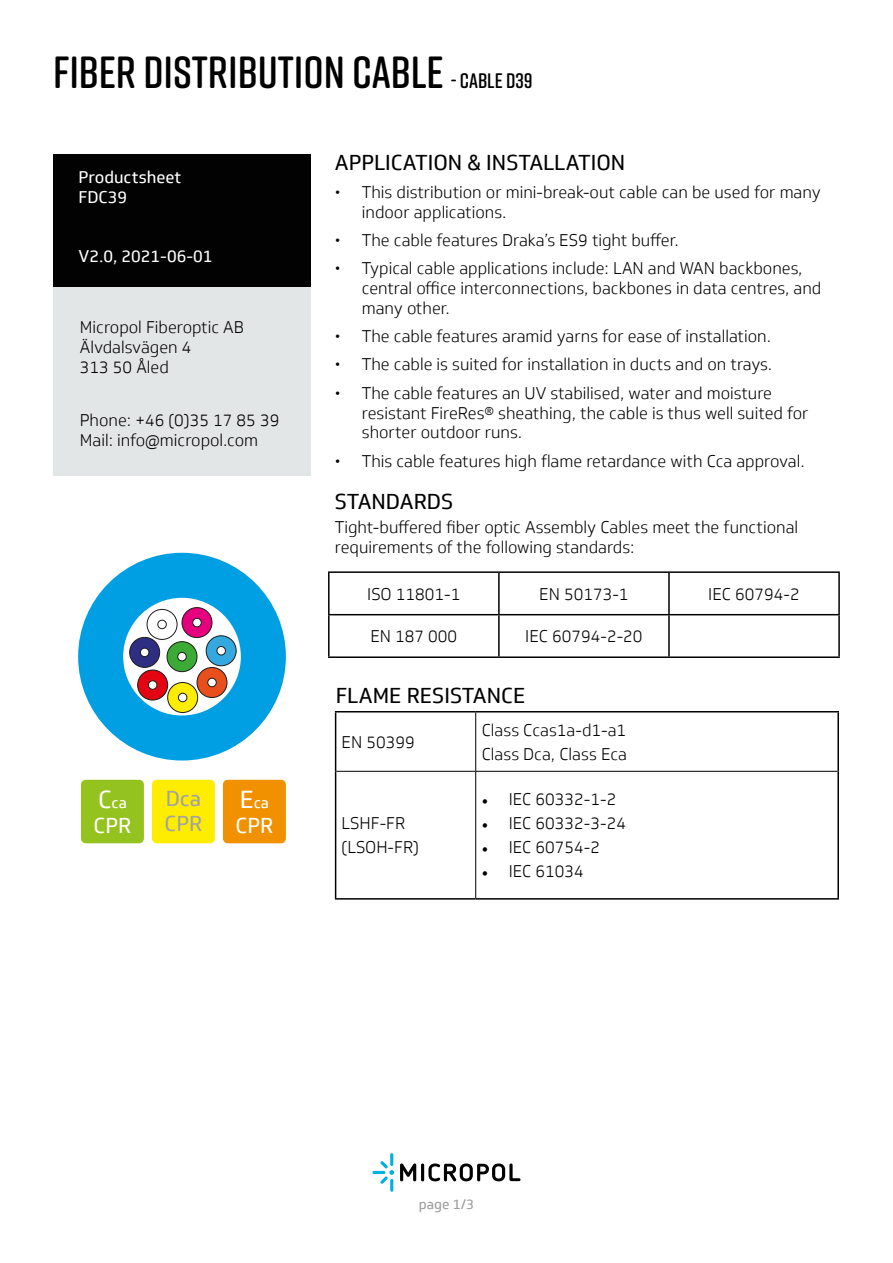
<style>
.page{position:relative;width:893px;height:1263px;background:#fff}
.page>*{position:absolute;margin:0;border:0;box-sizing:border-box;transform-origin:0 0}
.t1{font:600 45px "Rift Soft";color:#000}
.t2{font:21px "Soleto";color:#000}
.t3{font:21px "Soleto";color:#fff}
.t4{font:21px/25.2px "Soleto";color:#a3a2a2}
.t5{font:300 16.5px/19.8px "Soleto";color:#000}
.t6{font:16.5px/19.8px "Soleto";color:#fff}
.t7{font:15px "Soleto";color:#fff}
.t8{font:13.5px "Soleto";color:#9d9d9c}
.s1{font-size:21px}
.s2{font-size:24px}
.s3{font-family:"Minion Pro";font-weight:400}
</style>
<div class="page">
<svg style="left:372px;top:1153px;width:22px;height:39px"></svg>
<svg style="left:400px;top:1163px;width:16px;height:18px"></svg>
<hr style="left:421px;top:1163px;width:3px;height:18px;background:#000;border-radius:2px">
<svg style="left:428px;top:1163px;width:92px;height:18px"></svg>
<div style="left:53px;top:268px;width:258px;height:208px;background:#e3e6e6"></div>
<div style="left:53px;top:154px;width:258px;height:132px;background:#020203"></div>
<div style="left:223px;top:780px;width:63px;height:63px;background:#f29100;border-radius:5px"></div>
<div style="left:81px;top:780px;width:63px;height:63px;background:#94c21f;border-radius:5px"></div>
<div style="left:152px;top:780px;width:63px;height:63px;background:#ffed00;border-radius:5px"></div>
<svg style="left:101px;top:575px;width:162px;height:163px"></svg>
<div style="left:78px;top:553px;width:208px;height:207px;border:45px solid #009ee3;border-radius:50%"></div>
<div style="left:130px;top:637px;width:30px;height:30px;background:#2e2e82;border-radius:50%"></div>
<div style="left:129px;top:637px;width:31px;height:30px;border:1px solid #1c1c1c;border-radius:50%"></div>
<div style="left:140px;top:648px;width:9px;height:9px;background:#fff;border-radius:50%"></div>
<div style="left:140px;top:648px;width:9px;height:9px;border:1px solid #1c1c1c;border-radius:50%"></div>
<div style="left:147px;top:609px;width:30px;height:30px;background:#fff;border-radius:50%"></div>
<div style="left:147px;top:609px;width:30px;height:31px;border:1px solid #1c1c1c;border-radius:50%"></div>
<div style="left:158px;top:620px;width:9px;height:9px;border:1px solid #1c1c1c;border-radius:50%"></div>
<div style="left:182px;top:608px;width:30px;height:30px;background:#e6007d;border-radius:50%"></div>
<div style="left:182px;top:607px;width:30px;height:31px;border:1px solid #1c1c1c;border-radius:50%"></div>
<div style="left:193px;top:618px;width:8px;height:9px;background:#fff;border-radius:50%"></div>
<div style="left:193px;top:618px;width:8px;height:9px;border:1px solid #1c1c1c;border-radius:50%"></div>
<div style="left:167px;top:642px;width:30px;height:30px;background:#3bab36;border-radius:50%"></div>
<div style="left:167px;top:641px;width:30px;height:31px;border:1px solid #1c1c1c;border-radius:50%"></div>
<div style="left:178px;top:652px;width:8px;height:9px;background:#fff;border-radius:50%"></div>
<div style="left:178px;top:652px;width:8px;height:9px;border:1px solid #1c1c1c;border-radius:50%"></div>
<div style="left:206px;top:636px;width:30px;height:30px;background:#36a8e0;border-radius:50%"></div>
<div style="left:206px;top:636px;width:30px;height:30px;border:1px solid #1c1c1c;border-radius:50%"></div>
<div style="left:217px;top:646px;width:8px;height:9px;background:#fff;border-radius:50%"></div>
<div style="left:217px;top:646px;width:9px;height:9px;border:1px solid #1c1c1c;border-radius:50%"></div>
<div style="left:168px;top:682px;width:30px;height:30px;background:#ffed00;border-radius:50%"></div>
<div style="left:167px;top:682px;width:31px;height:31px;border:1px solid #1c1c1c;border-radius:50%"></div>
<div style="left:178px;top:693px;width:9px;height:9px;background:#fff;border-radius:50%"></div>
<div style="left:178px;top:693px;width:9px;height:9px;border:1px solid #1c1c1c;border-radius:50%"></div>
<div style="left:138px;top:670px;width:30px;height:30px;background:#e30512;border-radius:50%"></div>
<div style="left:137px;top:670px;width:31px;height:30px;border:1px solid #1c1c1c;border-radius:50%"></div>
<div style="left:148px;top:681px;width:9px;height:8px;background:#fff;border-radius:50%"></div>
<div style="left:148px;top:681px;width:9px;height:8px;border:1px solid #1c1c1c;border-radius:50%"></div>
<div style="left:197px;top:667px;width:30px;height:30px;background:#e84f1c;border-radius:50%"></div>
<div style="left:197px;top:667px;width:30px;height:31px;border:1px solid #1c1c1c;border-radius:50%"></div>
<div style="left:208px;top:678px;width:8px;height:9px;background:#fff;border-radius:50%"></div>
<div style="left:208px;top:678px;width:8px;height:9px;border:1px solid #1c1c1c;border-radius:50%"></div>
<hr style="left:335px;top:711px;width:141px;height:1px;background:#000">
<hr style="left:335px;top:712px;width:1px;height:59px;background:#000">
<hr style="left:476px;top:711px;width:363px;height:1px;background:#000">
<hr style="left:837px;top:712px;width:2px;height:59px;background:#000">
<hr style="left:335px;top:771px;width:1px;height:127px;background:#000">
<hr style="left:837px;top:771px;width:2px;height:127px;background:#000">
<hr style="left:335px;top:898px;width:141px;height:2px;background:#000">
<hr style="left:476px;top:898px;width:363px;height:2px;background:#000">
<hr style="left:475px;top:712px;width:1px;height:59px;background:#000">
<hr style="left:336px;top:771px;width:140px;height:1px;background:#000">
<hr style="left:476px;top:771px;width:361px;height:1px;background:#000">
<hr style="left:475px;top:772px;width:1px;height:126px;background:#000">
<hr style="left:328px;top:571px;width:171px;height:2px;background:#000">
<hr style="left:328px;top:573px;width:2px;height:41px;background:#000">
<hr style="left:499px;top:571px;width:170px;height:2px;background:#000">
<hr style="left:498px;top:573px;width:2px;height:41px;background:#000">
<hr style="left:669px;top:571px;width:171px;height:2px;background:#000">
<hr style="left:668px;top:573px;width:2px;height:41px;background:#000">
<hr style="left:838px;top:573px;width:2px;height:41px;background:#000">
<hr style="left:328px;top:614px;width:171px;height:1px;background:#000">
<hr style="left:328px;top:615px;width:2px;height:41px;background:#000">
<hr style="left:499px;top:614px;width:170px;height:1px;background:#000">
<hr style="left:498px;top:615px;width:2px;height:41px;background:#000">
<hr style="left:669px;top:614px;width:171px;height:1px;background:#000">
<hr style="left:668px;top:615px;width:2px;height:41px;background:#000">
<hr style="left:838px;top:615px;width:2px;height:41px;background:#000">
<hr style="left:328px;top:656px;width:171px;height:2px;background:#000">
<hr style="left:499px;top:656px;width:170px;height:2px;background:#000">
<hr style="left:669px;top:656px;width:171px;height:2px;background:#000">
<h1 class="t1" style="left:53px;top:41px;width:481px">FIBER DISTRIBUTION CABLE <span class="s1">- CABLE D39</span></h1>
<p class="t6" style="left:78px;top:167px;width:104px">Productsheet<br>FDC39</p>
<p class="t6" style="left:78px;top:247px;width:136px">V2.0, 2021-06-01</p>
<p class="t5" style="left:80px;top:318px;width:165px">Micropol Fiberoptic AB<br>Älvdalsvägen 4<br>313 50 Åled</p>
<p class="t5" style="left:80px;top:410px;width:201px">Phone: +46 (0)35 17 85 39<br>Mail: info@micropol.com</p>
<p class="t7" style="left:98px;top:793px;width:30px"><span class="s2">C</span>ca</p>
<p class="t3" style="left:94px;top:813px;width:39px">CPR</p>
<p class="t4" style="left:165px;top:786px;width:39px">Dca<br>CPR</p>
<p class="t7" style="left:240px;top:793px;width:31px"><span class="s2">E</span>ca</p>
<p class="t3" style="left:236px;top:813px;width:39px">CPR</p>
<p class="t2" style="left:335px;top:149px;width:292px">APPLICATION &amp; INSTALLATION</p>
<p class="t5" style="left:362px;top:182px;width:460px;text-indent:-27px">• This distribution or mini-break-out cable can be used for many indoor applications.</p>
<p class="t5" style="left:335px;top:230px;width:345px">• The cable features Draka’s ES9 tight buffer.</p>
<p class="t5" style="left:362px;top:259px;width:461px;text-indent:-27px">• Typical cable applications include: LAN and WAN backbones, central office interconnections, backbones in data centres, and many other.</p>
<p class="t5" style="left:335px;top:327px;width:438px">• The cable features aramid yarns for ease of installation.</p>
<p class="t5" style="left:335px;top:355px;width:439px">• The cable is suited for installation in ducts and on trays.</p>
<p class="t5" style="left:362px;top:383px;width:448px;text-indent:-27px">• The cable features an UV stabilised, water and moisture resistant FireRes® sheathing, the cable is thus well suited for shorter outdoor runs.</p>
<p class="t5" style="left:335px;top:451px;width:471px">• This cable features high flame retardance with Cca approval.</p>
<p class="t2" style="left:335px;top:489px;width:120px">STANDARDS</p>
<p class="t5" style="left:335px;top:517px;width:465px">Tight-buffered fiber optic Assembly Cables meet the functional requirements of the following standards:</p>
<p class="t5" style="left:367px;top:584px;width:95px">ISO 11801-1</p>
<p class="t5" style="left:539px;top:584px;width:91px">EN 50173-1</p>
<p class="t5" style="left:708px;top:584px;width:93px">IEC 60794-2</p>
<p class="t5" style="left:370px;top:626px;width:88px">EN 187 000</p>
<p class="t5" style="left:525px;top:626px;width:119px">IEC 60794-2-20</p>
<p class="t2" style="left:336px;top:682px;width:191px">FLAME RESISTANCE</p>
<p class="t5" style="left:342px;top:732px;width:75px">EN 50399</p>
<p class="t5" style="left:482px;top:718px;width:147px;line-height:24px">Class Ccas1a-d1-a1<br>Class Dca, Class Eca</p>
<p class="t5" style="left:342px;top:811px;width:79px;line-height:24px">LSHF-FR (LSOH-FR)</p>
<p class="t5" style="left:482px;top:789px;width:136px"><span class="s3">•</span> IEC 60332-1-2</p>
<p class="t5" style="left:482px;top:814px;width:146px"><span class="s3">•</span> IEC 60332-3-24</p>
<p class="t5" style="left:482px;top:838px;width:120px"><span class="s3">•</span> IEC 60754-2</p>
<p class="t5" style="left:482px;top:862px;width:104px"><span class="s3">•</span> IEC 61034</p>
<p class="t8" style="left:419px;top:1196px;width:57px">page 1/3</p>
</div>
